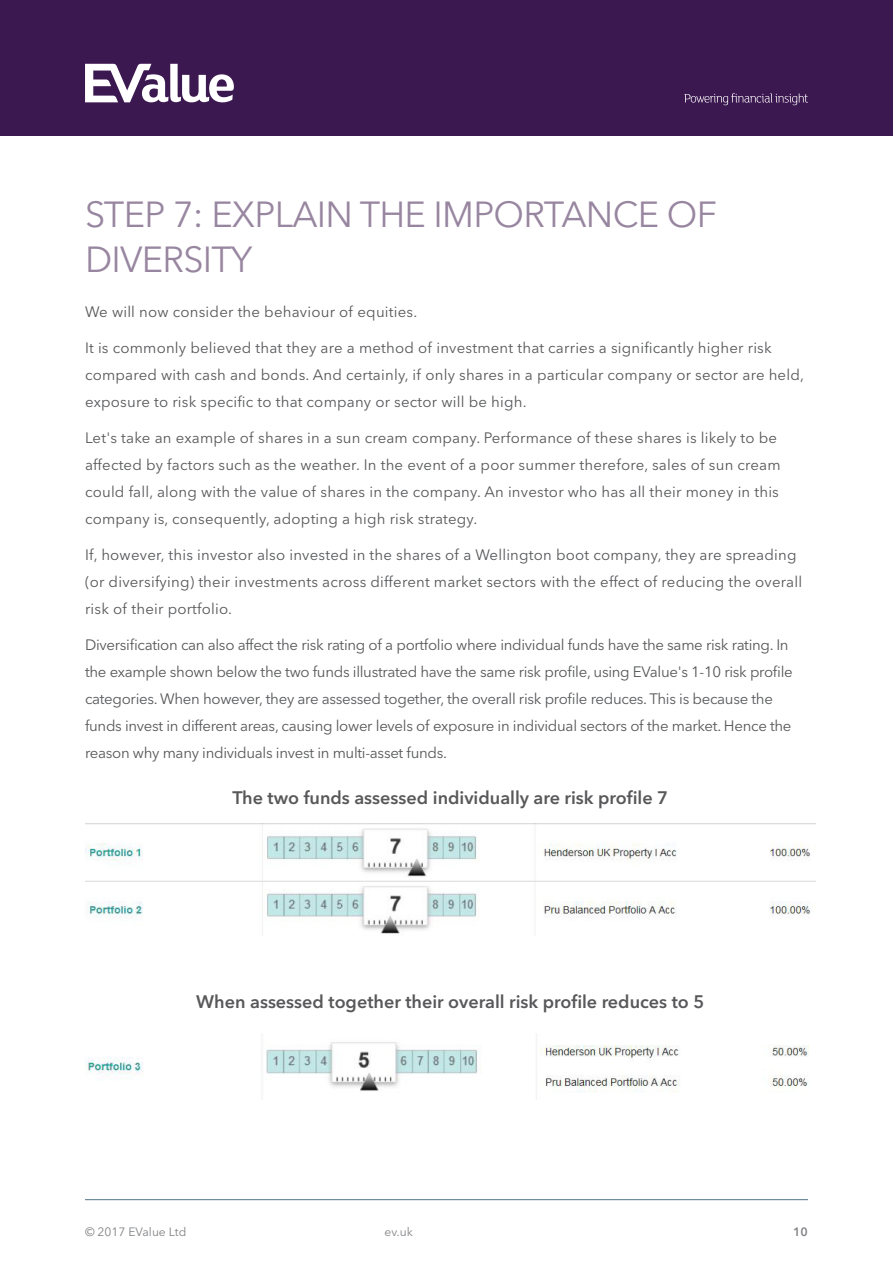
<style>
.page{position:relative;width:893px;height:1263px;background:#fff}
.page>*{position:absolute;margin:0;border:0;box-sizing:border-box;transform-origin:0 0}
.PAGE_HEADING_29_30{font:36px/45px "Avenir Next LT Pro";letter-spacing:-.02em;color:#9886a0}
.t1{font:600 18px "Avenir Next LT Pro";color:#58585a}
.INTRO_12_14{font:15px/27px "Avenir Next LT Pro";letter-spacing:.015em;color:#57585a}
.INTRO_12_14-2{font:15px/27px "Avenir Next LT Pro";letter-spacing:-.02em;color:#57585a}
.t2{font:12px "Avenir Next LT Pro";color:#808285}
.t3{font:600 12px "Avenir Next LT Pro";color:#808285}
</style>
<div class="page">
<hr style="left:85px;top:1199px;width:723px;height:1px;background:#51748b">
<div style="left:0;top:0;width:893px;height:136px;background:#3c1851"></div>
<svg style="left:85px;top:64px;width:149px;height:38px"></svg>
<svg style="left:684px;top:93px;width:124px;height:12px"></svg>
<img style="left:85px;top:824px;width:730px;height:112px">
<img style="left:85px;top:1033px;width:724px;height:66px">
<p class="PAGE_HEADING_29_30" style="left:85px;top:192px;width:633px">STEP 7: EXPLAIN THE IMPORTANCE OF<br>DIVERSITY</p>
<p class="INTRO_12_14" style="left:85px;top:299px;width:334px">We will now consider the behaviour of equities.</p>
<p class="INTRO_12_14" style="left:85px;top:335px;width:720px">It is commonly believed that they are a method of investment that carries a significantly higher risk compared with cash and bonds. And certainly, if only shares in a particular company or sector are held, exposure to risk specific to that company or sector will be high.</p>
<p class="INTRO_12_14" style="left:85px;top:425px;width:697px">Let's take an example of shares in a sun cream company. Performance of these shares is likely to be affected by factors such as the weather. In the event of a poor summer therefore, sales of sun cream could fall, along with the value of shares in the company. An investor who has all their money in this company is, consequently, adopting a high risk strategy.</p>
<p class="INTRO_12_14" style="left:85px;top:542px;width:719px">If, however, this investor also invested in the shares of a Wellington boot company, they are spreading (or diversifying) their investments across different market sectors with the effect of reducing the overall risk of their portfolio.</p>
<p class="INTRO_12_14-2" style="left:85px;top:632px;width:709px">Diversification can also affect the risk rating of a portfolio where individual funds have the same risk rating. In the example shown below the two funds illustrated have the same risk profile, using EValue's 1-10 risk profile categories. When however, they are assessed together, the overall risk profile reduces. This is because the funds invest in different areas, causing lower levels of exposure in individual sectors of the market. Hence the reason why many individuals invest in multi-asset funds.</p>
<p class="t1" style="left:232px;top:786px;width:437px">The two funds assessed individually are risk profile 7</p>
<p class="t1" style="left:196px;top:990px;width:510px">When assessed together their overall risk profile reduces to 5</p>
<p class="t2" style="left:85px;top:1224px;width:103px">© 2017 EValue Ltd</p>
<p class="t2" style="left:384px;top:1224px;width:30px">ev.uk</p>
<p class="t3" style="left:793px;top:1224px;width:16px">10</p>
</div>
